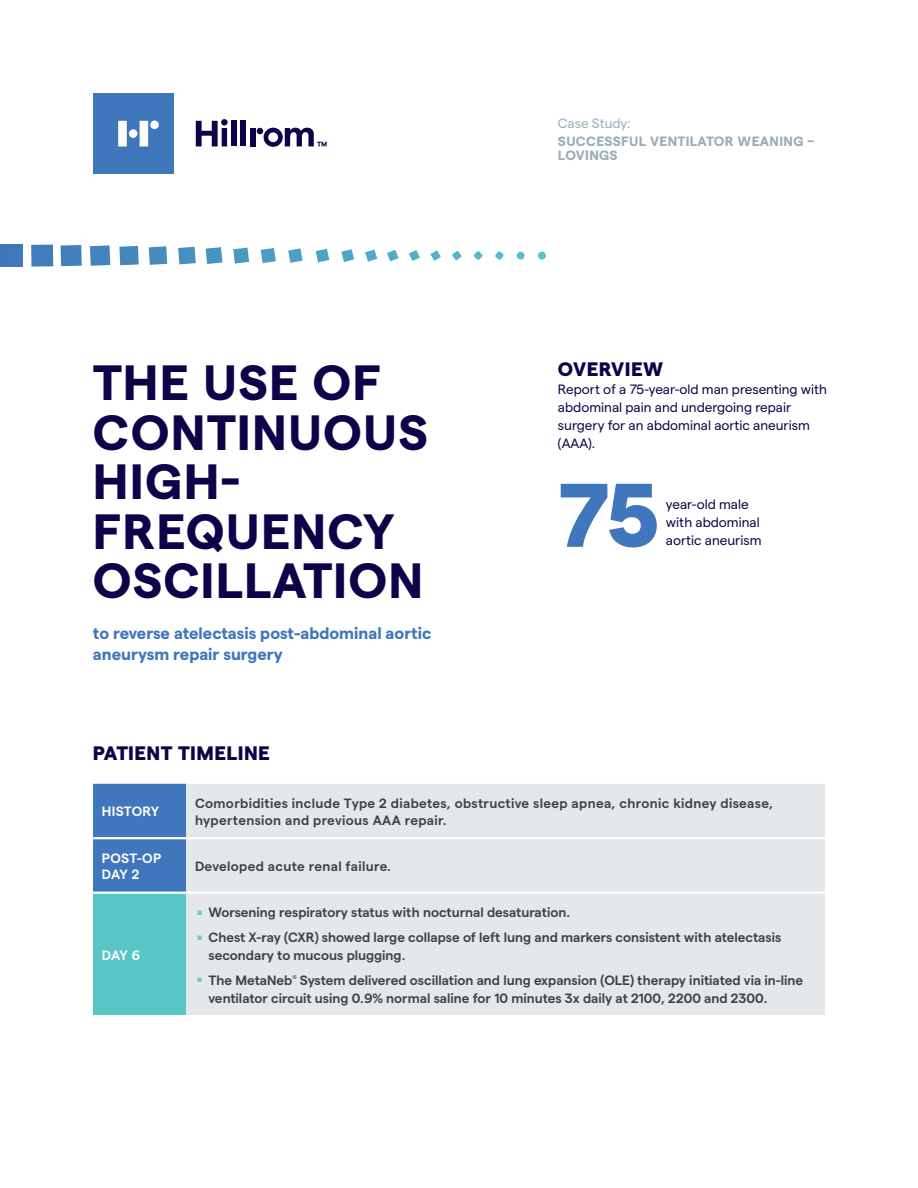
<style>
.page{position:relative;width:918px;height:1188px;background:#fff}
.page>*{position:absolute;margin:0;border:0;box-sizing:border-box;transform-origin:0 0}
.t1{font:800 90px "Matter";color:#4076bb}
.t2{font:700 49.5px/49.5px "Matter";letter-spacing:.025em;color:#100249}
.t3{font:42px "Matter SQ";color:#6dcacc}
.t4{font:800 19.5px "Matter";letter-spacing:.025em;color:#100249}
.t5{font:700 16.5px/21px "Matter";color:#4076bb}
.t6{font:600 13.5px/18px "Matter";color:#414042}
.t7{font:13.5px/18px "Matter";color:#100249}
.t8{font:600 13.5px/16.5px "Matter";letter-spacing:.025em;color:#414042}
.t9{font:700 13.5px/13.5px "Matter";letter-spacing:.025em;color:#9cadb7}
.t10{font:600 13.5px/16.5px "Matter";letter-spacing:.005em;color:#fff}
.t11{font:13.5px "Matter";color:#9cadb7}
.t12{font:600 5.4px "Matter";color:#414042}
</style>
<div class="page">
<div style="left:93px;top:93px;width:81px;height:81px;background:#4076bb"></div>
<svg style="left:118px;top:121px;width:9px;height:25px"></svg>
<svg style="left:140px;top:121px;width:8px;height:25px"></svg>
<div style="left:150px;top:121px;width:9px;height:8px;background:#fff;border-radius:50%"></div>
<div style="left:231px;top:120px;width:6px;height:26px;background:#100249"></div>
<div style="left:241px;top:120px;width:5px;height:26px;background:#100249"></div>
<div style="left:250px;top:128px;width:5px;height:18px;background:#100249"></div>
<svg style="left:196px;top:119px;width:32px;height:27px"></svg>
<div style="left:129px;top:129px;width:8px;height:9px;background:#fff;border-radius:50%"></div>
<svg style="left:257px;top:128px;width:70px;height:19px"></svg>
<div style="left:0;top:244px;width:23px;height:23px;background:#4077bb"></div>
<svg style="left:31px;top:245px;width:22px;height:22px"></svg>
<svg style="left:60px;top:245px;width:22px;height:21px"></svg>
<svg style="left:90px;top:245px;width:21px;height:21px"></svg>
<svg style="left:119px;top:246px;width:20px;height:20px"></svg>
<svg style="left:148px;top:246px;width:20px;height:19px"></svg>
<svg style="left:178px;top:247px;width:18px;height:18px"></svg>
<svg style="left:205px;top:247px;width:18px;height:17px"></svg>
<svg style="left:233px;top:247px;width:17px;height:17px"></svg>
<svg style="left:260px;top:248px;width:16px;height:16px"></svg>
<svg style="left:288px;top:248px;width:15px;height:15px"></svg>
<svg style="left:315px;top:249px;width:15px;height:14px"></svg>
<svg style="left:341px;top:249px;width:14px;height:13px"></svg>
<svg style="left:365px;top:249px;width:13px;height:13px"></svg>
<svg style="left:387px;top:250px;width:12px;height:12px"></svg>
<svg style="left:409px;top:250px;width:11px;height:11px"></svg>
<svg style="left:430px;top:251px;width:11px;height:10px"></svg>
<svg style="left:452px;top:251px;width:10px;height:10px"></svg>
<svg style="left:473px;top:251px;width:10px;height:9px"></svg>
<svg style="left:495px;top:251px;width:9px;height:9px"></svg>
<svg style="left:516px;top:252px;width:9px;height:8px"></svg>
<svg style="left:538px;top:252px;width:8px;height:8px"></svg>
<div style="left:93px;top:784px;width:93px;height:108px;background:#4076bb"></div>
<div style="left:186px;top:784px;width:639px;height:231px;background:#e4e8ea"></div>
<div style="left:93px;top:893px;width:93px;height:123px;background:#58c5c7"></div>
<hr style="left:93px;top:837px;width:93px;height:2px;background:#fff">
<hr style="left:186px;top:837px;width:639px;height:2px;background:#fff">
<hr style="left:93px;top:892px;width:93px;height:2px;background:#fff">
<hr style="left:186px;top:892px;width:639px;height:2px;background:#fff">
<hr style="left:93px;top:1015px;width:93px;height:2px;background:#fff">
<h2 class="t2" style="left:93px;top:354px;width:336px">THE USE OF<br>CONTINUOUS<br>HIGH-<br>FREQUENCY<br>OSCILLATION</h2>
<p class="t5" style="left:93px;top:621px;width:340px">to reverse atelectasis post‑abdominal aortic aneurysm repair surgery</p>
<h3 class="t4" style="left:93px;top:738px;width:178px">PATIENT TIMELINE</h3>
<p class="t11" style="left:558px;top:114px;width:74px">Case Study:</p>
<p class="t9" style="left:558px;top:134px;width:258px">SUCCESSFUL VENTILATOR WEANING –<br>LOVINGS</p>
<h3 class="t4" style="left:558px;top:354px;width:107px">OVERVIEW</h3>
<p class="t7" style="left:558px;top:379px;width:271px">Report of a 75-year-old man presenting with abdominal pain and undergoing repair surgery for an abdominal aortic aneurism (AAA).</p>
<h1 class="t1" style="left:558px;top:448px;width:103px">75</h1>
<p class="t7" style="left:666px;top:494px;width:97px">year-old male with abdominal aortic aneurism</p>
<p class="t10" style="left:102px;top:802px;width:59px">HISTORY</p>
<p class="t8" style="left:195px;top:794px;width:580px">Comorbidities include Type 2 diabetes, obstructive sleep apnea, chronic kidney disease, hypertension and previous AAA repair.</p>
<p class="t10" style="left:102px;top:849px;width:61px">POST-OP<br>DAY 2</p>
<p class="t8" style="left:195px;top:857px;width:198px">Developed acute renal failure.</p>
<p class="t10" style="left:102px;top:946px;width:40px">DAY 6</p>
<h3 class="t3" style="left:195px;top:869px;width:11px">.</h3>
<p class="t6" style="left:208px;top:902px;width:363px">Worsening respiratory status with nocturnal desaturation.</p>
<h3 class="t3" style="left:195px;top:894px;width:11px">.</h3>
<p class="t6" style="left:208px;top:927px;width:574px">Chest X-ray (CXR) showed large collapse of left lung and markers consistent with atelectasis secondary to mucous plugging.</p>
<h3 class="t3" style="left:195px;top:937px;width:11px">.</h3>
<p class="t6" style="left:208px;top:970px;width:85px">The MetaNeb</p>
<p class="t12" style="left:292px;top:973px;width:6px">®</p>
<p class="t6" style="left:209px;top:970px;width:596px;text-indent:91px">System delivered oscillation and lung expansion (OLE) therapy initiated via in-line ventilator circuit using 0.9% normal saline for 10 minutes 3x daily at 2100, 2200 and 2300.</p>
</div>
